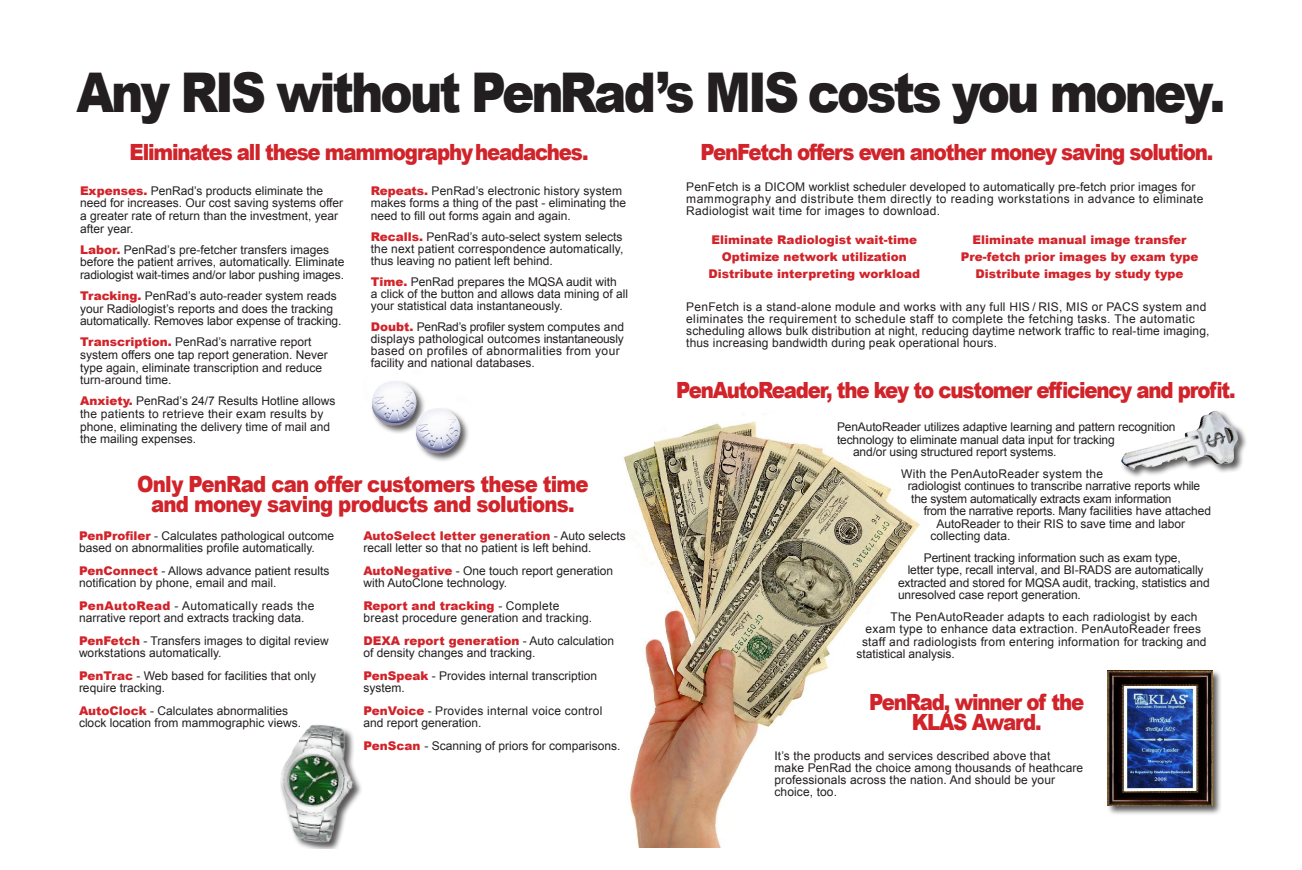
<style>
.page{position:relative;width:1302px;height:870px;background:#fff}
.page>*{position:absolute;margin:0;border:0;box-sizing:border-box;transform-origin:0 0}
.t1{font:900 54.8px "Arial";letter-spacing:-.06em;color:#231f20;scale:.88 1}
.t2{font:900 22.3px/20.2px "Arial";letter-spacing:-.06em;color:#d1232a;text-align:center;scale:.88 1}
.t3{font:900 22.3px/20.2px "Arial";letter-spacing:-.04em;color:#d1232a;text-align:center;scale:.88 1}
.t4{font:12px/12.6px "Arial";color:#231f20}
.t5{font:12px/12px "Arial";letter-spacing:.02em;color:#231f20}
.t6{font:12px/12px "Arial";letter-spacing:.025em;color:#231f20}
.t7{font:900 12px/17.1px "Arial";color:#d1232a;text-align:center}
.t8{font:12px "Arial";letter-spacing:-.02em;color:#231f20}
.s1{font-weight:900;color:#d1232a}
</style>
<div class="page">
<img style="left:623px;top:421px;width:297px;height:427px">
<div style="left:1120px;top:409px;width:128px;height:70px;background:#231f20;opacity:.75"></div>
<img style="left:1120px;top:411px;width:119px;height:59px">
<img style="left:280px;top:724px;width:81px;height:125px">
<div style="left:1106px;top:669px;width:116px;height:147px;background:#231f20;opacity:.75"></div>
<img style="left:1108px;top:670px;width:104px;height:136px">
<img style="left:372px;top:381px;width:47px;height:52px">
<div style="left:400px;top:392px;width:73px;height:70px;background:#231f20;opacity:.75"></div>
<img style="left:401px;top:394px;width:72px;height:68px">
<div style="left:1271px;top:429px;width:11px;height:12px;border:1px solid #fff;border-radius:50%"></div>
<h1 class="t1" style="left:76px;top:62px;width:1307px">Any RIS without PenRad’s MIS costs you money.</h1>
<h2 class="t2" style="left:701px;top:142px;width:584px">PenFetch offers even another money saving solution.</h2>
<p class="t6" style="left:686px;top:181px;width:519px">PenFetch is a DICOM worklist scheduler developed to automatically pre-fetch prior images for mammography and distribute them directly to reading workstations in advance to eliminate<br>Radiologist wait time for images to download.</p>
<h2 class="t2" style="left:130px;top:142px;width:523px">Eliminates all these mammography headaches.</h2>
<p class="t4" style="left:80px;top:184px;width:265px"><span class="s1">Expenses.</span> PenRad’s products eliminate the need for increases. Our cost saving systems offer a greater rate of return than the investment, year after year.</p>
<p class="t4" style="left:80px;top:243px;width:266px"><span class="s1">Labor.</span> PenRad’s pre-fetcher transfers images before the patient arrives, automatically. Eliminate radiologist wait-times and/or labor pushing images.</p>
<p class="t4" style="left:80px;top:290px;width:263px"><span class="s1">Tracking.</span> PenRad’s auto-reader system reads your Radiologist’s reports and does the tracking automatically. Removes labor expense of tracking.</p>
<p class="t4" style="left:80px;top:336px;width:249px"><span class="s1">Transcription.</span> PenRad’s narrative report system offers one tap report generation. Never type again, eliminate transcription and reduce turn-around time.</p>
<p class="t4" style="left:80px;top:395px;width:257px"><span class="s1">Anxiety.</span> PenRad’s 24/7 Results Hotline allows the patients to retrieve their exam results by phone, eliminating the delivery time of mail and the mailing expenses.</p>
<p class="t4" style="left:371px;top:184px;width:257px"><span class="s1">Repeats.</span> PenRad’s electronic history system makes forms a thing of the past - eliminating the need to fill out forms again and again.</p>
<p class="t4" style="left:371px;top:230px;width:254px;line-height:12.3px;text-align:justify"><span class="s1">Recalls.</span> PenRad’s auto-select system selects the next patient correspondence automatically, thus leaving no patient left behind.</p>
<p class="t4" style="left:371px;top:275px;width:259px;line-height:12.3px"><span class="s1">Time.</span> PenRad prepares the MQSA audit with<br>a click of the button and allows data mining of all your statistical data instantaneously.</p>
<p class="t4" style="left:371px;top:321px;width:255px;line-height:12px"><span class="s1">Doubt.</span> PenRad’s profiler system computes and displays pathological outcomes instantaneously based on profiles of abnormalities from your facility and national databases.</p>
<p class="t7" style="left:709px;top:231px;width:213px">Eliminate Radiologist wait-time<br>Optimize network utilization<br>Distribute interpreting workload</p>
<p class="t7" style="left:961px;top:231px;width:239px">Eliminate manual image transfer<br>Pre-fetch prior images by exam type<br>Distribute images by study type</p>
<p class="t5" style="left:686px;top:301px;width:525px">PenFetch is a stand-alone module and works with any full HIS / RIS, MIS or PACS system and eliminates the requirement to schedule staff to complete the fetching tasks. The automatic scheduling allows bulk distribution at night, reducing daytime network traffic to real-time imaging, thus increasing bandwidth during peak operational hours.</p>
<h2 class="t2" style="left:676px;top:380px;width:637px">PenAutoReader, the key to customer efficiency and profit.</h2>
<p class="t4" style="left:837px;top:421px;width:340px">PenAutoReader utilizes adaptive learning and pattern recognition</p>
<p class="t4" style="left:837px;top:433px;width:279px">technology to eliminate manual data input for tracking</p>
<p class="t4" style="left:853px;top:446px;width:205px">and/or using structured report systems.</p>
<p class="t4" style="left:908px;top:467px;width:294px;text-indent:-6px">With the PenAutoReader system the<br>radiologist continues to transcribe narrative reports while the system automatically extracts exam information</p>
<p class="t8" style="left:924px;top:504px;width:289px">from the narrative reports. Many facilities have attached</p>
<p class="t4" style="left:936px;top:517px;width:250px">AutoReader to their RIS to save time and labor</p>
<p class="t4" style="left:930px;top:530px;width:82px">collecting data.</p>
<p class="t4" style="left:924px;top:551px;width:259px">Pertinent tracking information such as exam type,</p>
<p class="t4" style="left:908px;top:564px;width:297px">letter type, recall interval, and BI-RADS are automatically</p>
<p class="t4" style="left:898px;top:576px;width:313px">extracted and stored for MQSA audit, tracking, statistics and</p>
<p class="t4" style="left:898px;top:589px;width:184px">unresolved case report generation.</p>
<p class="t5" style="left:890px;top:611px;width:309px">The PenAutoReader adapts to each radiologist by each</p>
<p class="t5" style="left:866px;top:623px;width:337px">exam type to enhance data extraction. PenAutoReader frees</p>
<p class="t5" style="left:862px;top:636px;width:346px">staff and radiologists from entering information for tracking and</p>
<p class="t4" style="left:857px;top:648px;width:100px">statistical analysis.</p>
<h2 class="t3" style="left:137px;top:474px;width:515px">Only PenRad can offer customers these time and money saving products and solutions.</h2>
<p class="t4" style="left:79px;top:530px;width:257px;line-height:11.6px"><span class="s1">PenProfiler</span> - Calculates pathological outcome based on abnormalities profile automatically.</p>
<p class="t4" style="left:79px;top:565px;width:252px;line-height:11.6px"><span class="s1">PenConnect</span> - Allows advance patient results notification by phone, email and mail.</p>
<p class="t4" style="left:79px;top:600px;width:237px;line-height:11.6px"><span class="s1">PenAutoRead</span> - Automatically reads the narrative report and extracts tracking data.</p>
<p class="t4" style="left:79px;top:635px;width:251px;line-height:11.6px"><span class="s1">PenFetch</span> - Transfers images to digital review workstations automatically.</p>
<p class="t4" style="left:79px;top:670px;width:239px;line-height:11.6px"><span class="s1">PenTrac</span> - Web based for facilities that only require tracking.</p>
<p class="t4" style="left:79px;top:705px;width:224px;line-height:11.6px"><span class="s1">AutoClock</span> - Calculates abnormalities clock location from mammographic views.</p>
<p class="t4" style="left:363px;top:530px;width:264px;line-height:11.6px"><span class="s1">AutoSelect letter generation</span> - Auto selects recall letter so that no patient is left behind.</p>
<p class="t4" style="left:363px;top:565px;width:251px;line-height:11.6px"><span class="s1">AutoNegative</span> - One touch report generation with AutoClone technology.</p>
<p class="t4" style="left:363px;top:600px;width:230px;line-height:11.6px"><span class="s1">Report and tracking</span> - Complete breast procedure generation and tracking.</p>
<p class="t4" style="left:363px;top:635px;width:252px;line-height:11.6px"><span class="s1">DEXA report generation</span> - Auto calculation of density changes and tracking.</p>
<p class="t4" style="left:363px;top:670px;width:235px;line-height:11.6px"><span class="s1">PenSpeak</span> - Provides internal transcription system.</p>
<p class="t5" style="left:363px;top:705px;width:241px;line-height:11.6px"><span class="s1">PenVoice</span> - Provides internal voice control and report generation.</p>
<p class="t4" style="left:363px;top:739px;width:259px"><span class="s1">PenScan</span> - Scanning of priors for comparisons.</p>
<h2 class="t2" style="left:869px;top:692px;width:246px">PenRad, winner of the<br>KLAS Award.</h2>
<p class="t4" style="left:774px;top:749px;width:310px;line-height:12px">It’s the products and services described above that<br>make PenRad the choice among thousands of heathcare professionals across the nation. And should be your choice, too.</p>
</div>
